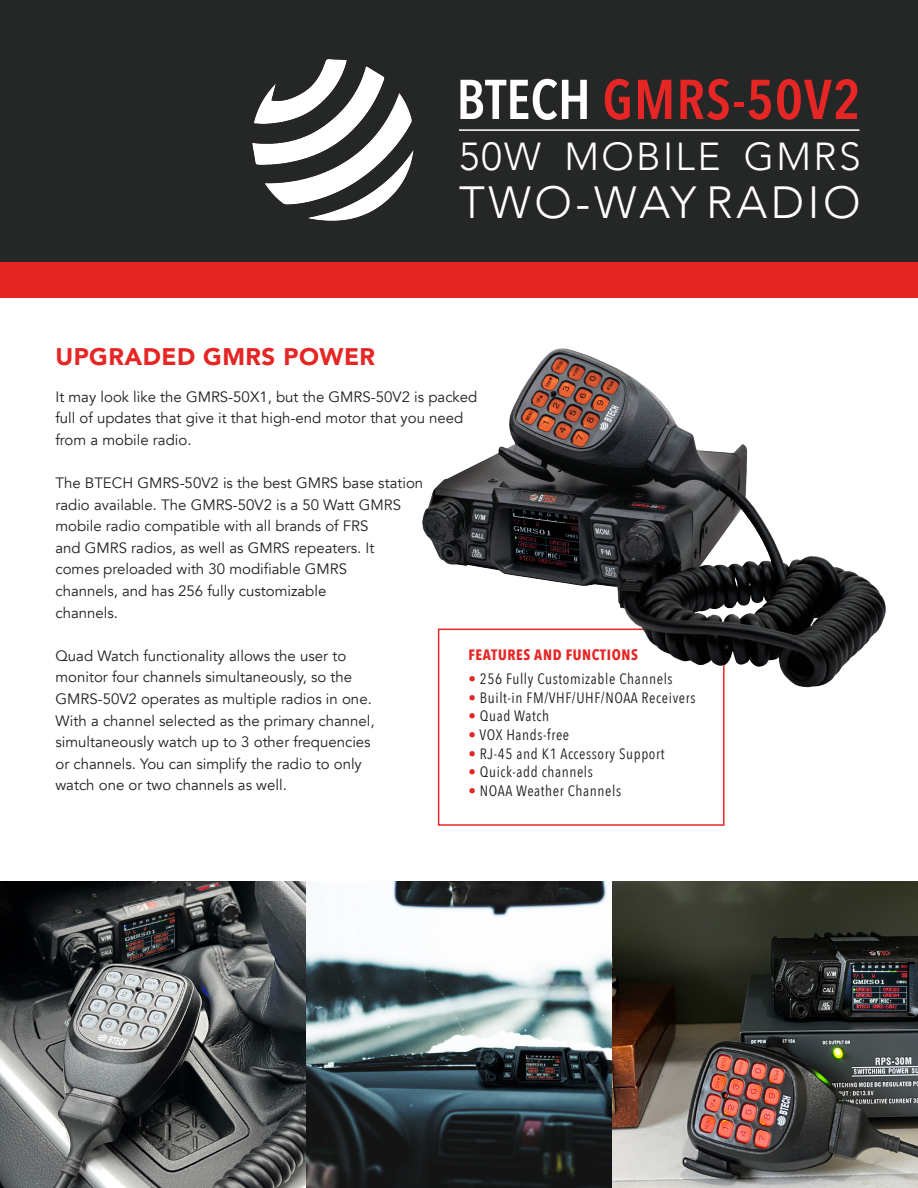
<style>
.page{position:relative;width:918px;height:1188px;background:#fff}
.page>*{position:absolute;margin:0;border:0;box-sizing:border-box;transform-origin:0 0}
.t1{font:600 55.35px "Avenir Next Condensed";letter-spacing:.02em;color:#e62625}
.t2{font:300 45px "Avenir";letter-spacing:.08em;color:#fff}
.t3{font:300 39px "Avenir";letter-spacing:.06em;color:#fff}
.t4{font:900 24px "Avenir";letter-spacing:.02em;color:#e62625}
.t5{font:15px/21.6px "Avenir";color:#231f20}
.t6{font:15px "Avenir Next Condensed";letter-spacing:.04em;color:#231f20}
.t7{font:700 15px "Avenir Next Condensed";letter-spacing:.04em;color:#e62625}
.s1{color:#fff}
.s2{color:#e62625}
</style>
<div class="page">
<img style="left:0;top:882px;width:918px;height:306px">
<div style="left:0;top:0;width:918px;height:280px;background:#252727"></div>
<div style="left:0;top:262px;width:918px;height:35px;background:#e62625"></div>
<img style="left:252px;top:59px;width:162px;height:162px">
<div style="left:438px;top:629px;width:287px;height:197px;border:2px solid #e62625"></div>
<hr style="left:459px;top:129px;width:401px;height:2px;background:#fff">
<img style="left:422px;top:348px;width:464px;height:385px">
<p class="t1" style="left:456px;top:52px;width:406px"><span class="s1">BTECH</span> GMRS-50V2</p>
<p class="t3" style="left:459px;top:133px;width:403px">50W MOBILE GMRS</p>
<p class="t2" style="left:459px;top:175px;width:403px">TWO-WAY RADIO</p>
<p class="t4" style="left:55px;top:336px;width:321px">UPGRADED GMRS POWER</p>
<p class="t5" style="left:55px;top:386px;width:423px">It may look like the GMRS-50X1, but the GMRS-50V2 is packed full of updates that give it that high-end motor that you need from a mobile radio.</p>
<p class="t5" style="left:55px;top:472px;width:369px">The BTECH GMRS-50V2 is the best GMRS base station radio available. The GMRS-50V2 is a 50 Watt GMRS mobile radio compatible with all brands of FRS<br>and GMRS radios, as well as GMRS repeaters. It<br>comes preloaded with 30 modifiable GMRS<br>channels, and has 256 fully customizable<br>channels.</p>
<p class="t5" style="left:55px;top:645px;width:321px">Quad Watch functionality allows the user to monitor four channels simultaneously, so the GMRS-50V2 operates as multiple radios in one.<br>With a channel selected as the primary channel, simultaneously watch up to 3 other frequencies or channels. You can simplify the radio to only watch one or two channels as well.</p>
<p class="t7" style="left:468px;top:646px;width:171px">FEATURES AND FUNCTIONS</p>
<p class="t6" style="left:468px;top:666px;width:206px"><span class="s2">•</span> 256 Fully Customizable Channels</p>
<p class="t6" style="left:468px;top:685px;width:229px"><span class="s2">•</span> Built-in FM/VHF/UHF/NOAA Receivers</p>
<p class="t6" style="left:468px;top:703px;width:82px"><span class="s2">•</span> Quad Watch</p>
<p class="t6" style="left:468px;top:722px;width:102px"><span class="s2">•</span> VOX Hands-free</p>
<p class="t6" style="left:468px;top:740px;width:198px"><span class="s2">•</span> RJ-45 and K1 Accessory Support</p>
<p class="t6" style="left:468px;top:759px;width:126px"><span class="s2">•</span> Quick-add channels</p>
<p class="t6" style="left:468px;top:778px;width:154px"><span class="s2">•</span> NOAA Weather Channels</p>
</div>
